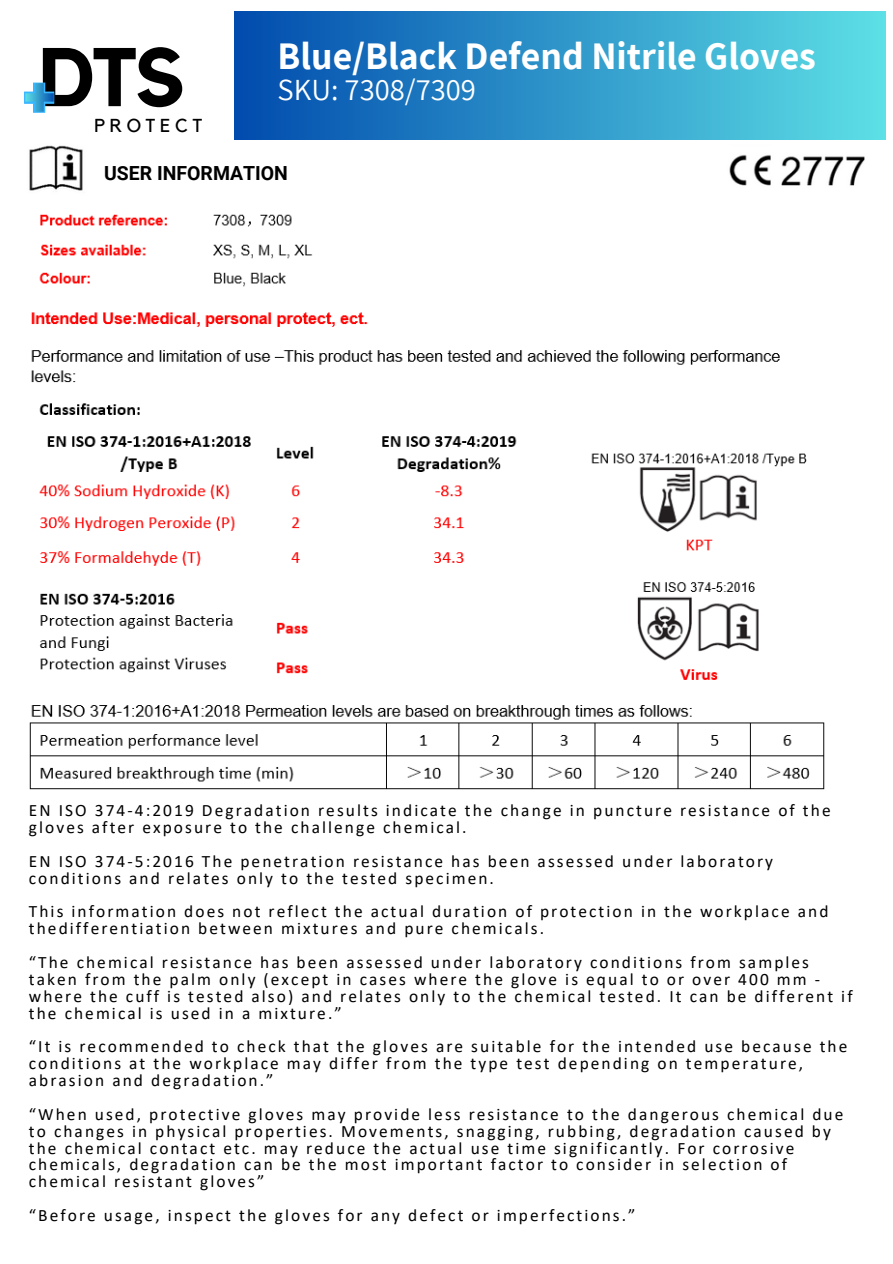
<style>
.page{position:relative;width:893px;height:1264px;background:#fff}
.page>*{position:absolute;margin:0;border:0;box-sizing:border-box;transform-origin:0 0}
.t1{font:700 82.05px "Kollektif";color:#000}
.t2{font:700 38.1px "Assistant";color:#fff}
.t3{font:30.6px "Assistant";color:#fff}
.t4{font:700 19.5px "Roboto";color:#000}
.t5{font:18.75px "Kollektif";letter-spacing:.25em;color:#000}
.t6{font:17.4px/16.8px "Calibri";letter-spacing:.12em;color:#000}
</style>
<div class="page">
<div style="left:235px;top:12px;width:650px;height:127px;background:linear-gradient(to right,#014bad,#5de0e6)"></div>
<svg style="left:24px;top:83px;width:30px;height:30px"></svg>
<img style="left:29px;top:145px;width:54px;height:46px">
<img style="left:729px;top:155px;width:136px;height:31px">
<img style="left:29px;top:214px;width:796px;height:576px">
<p class="t1" style="left:39px;top:40px;width:147px">DTS</p>
<p class="t5" style="left:94px;top:117px;width:110px">PROTECT</p>
<p class="t2" style="left:277px;top:31px;width:540px">Blue/Black Defend Nitrile Gloves</p>
<p class="t3" style="left:277px;top:69px;width:200px">SKU: 7308/7309</p>
<p class="t4" style="left:104px;top:161px;width:185px">USER INFORMATION</p>
<p class="t6" style="left:29px;top:803px;width:803px">EN ISO 374-4:2019 Degradation results indicate the change in puncture resistance of the gloves after exposure to the challenge chemical.</p>
<p class="t6" style="left:29px;top:854px;width:745px">EN ISO 374-5:2016 The penetration resistance has been assessed under laboratory conditions and relates only to the tested specimen.</p>
<p class="t6" style="left:29px;top:904px;width:801px">This information does not reflect the actual duration of protection in the workplace and thedifferentiation between mixtures and pure chemicals.</p>
<p class="t6" style="left:29px;top:955px;width:825px">“The chemical resistance has been assessed under laboratory conditions from samples taken from the palm only (except in cases where the glove is equal to or over 400 mm - where the cuff is tested also) and relates only to the chemical tested. It can be different if the chemical is used in a mixture.”</p>
<p class="t6" style="left:29px;top:1039px;width:820px">“It is recommended to check that the gloves are suitable for the intended use because the</p>
<p class="t6" style="left:29px;top:1056px;width:775px">conditions at the workplace may differ from the type test depending on temperature, abrasion and degradation.”</p>
<p class="t6" style="left:29px;top:1107px;width:816px">“When used, protective gloves may provide less resistance to the dangerous chemical due to changes in physical properties. Movements, snagging, rubbing, degradation caused by the chemical contact etc. may reduce the actual use time significantly. For corrosive chemicals, degradation can be the most important factor to consider in selection of chemical resistant gloves”</p>
<p class="t6" style="left:29px;top:1208px;width:608px">“Before usage, inspect the gloves for any defect or imperfections.”</p>
</div>
